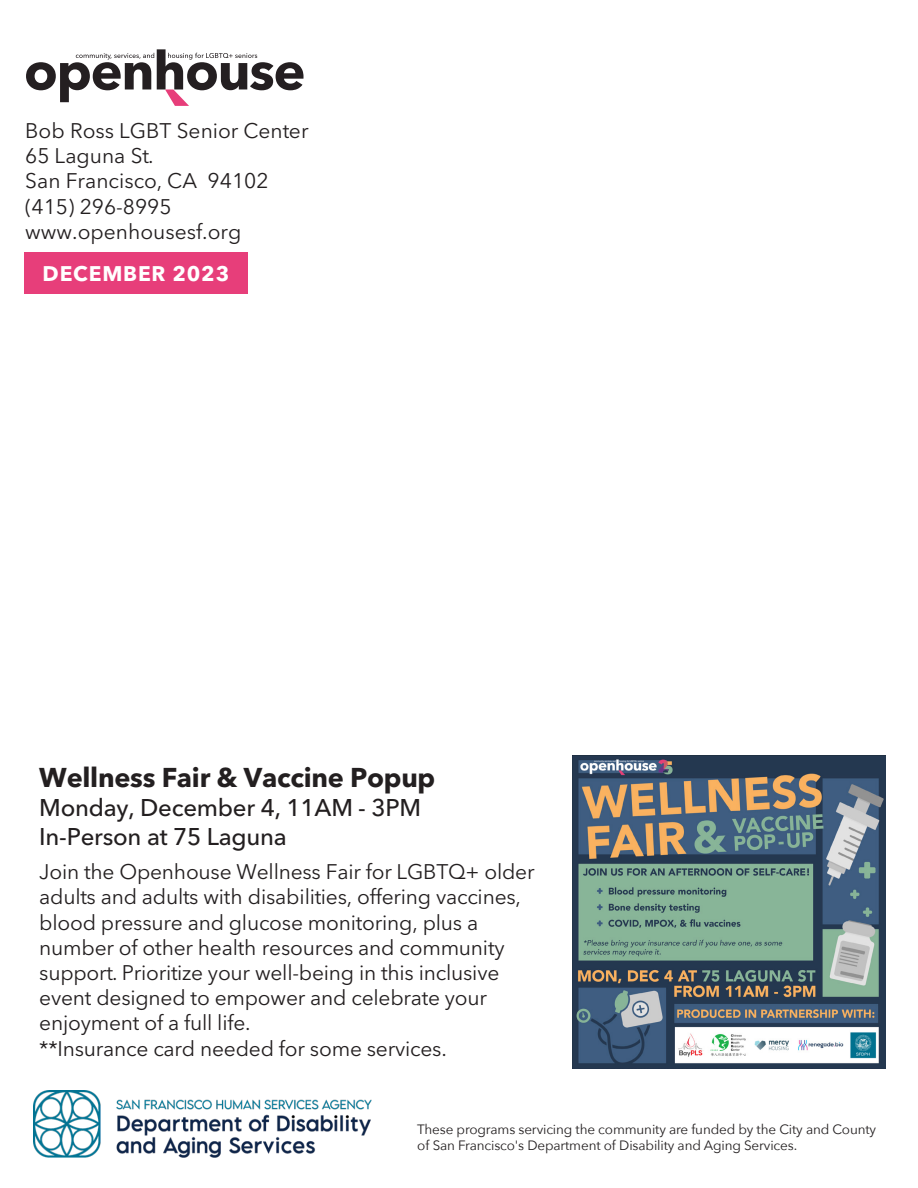
<style>
.page{position:relative;width:918px;height:1188px;background:#fff}
.page>*{position:absolute;margin:0;border:0;box-sizing:border-box;transform-origin:0 0}
.t1{font:700 27px "Avenir Next LT Pro";letter-spacing:-.01em;color:#231f20}
.t2{font:500 24px/28.8px "Avenir Next LT Pro";letter-spacing:-.01em;color:#231f20}
.t3{font:21px/25.2px "Avenir Next LT Pro";letter-spacing:-.01em;color:#231f20}
.t4{font:700 21px "Avenir Next LT Pro";letter-spacing:.04em;color:#fff}
.t5{font:13.5px/16.2px "Avenir Next";letter-spacing:-.01em;color:#231f20}
</style>
<div class="page">
<div style="left:25px;top:252px;width:223px;height:42px;background:#e73e7a"></div>
<img style="left:34px;top:1090px;width:337px;height:67px">
<svg style="left:26px;top:49px;width:278px;height:57px"></svg>
<img style="left:573px;top:756px;width:312px;height:312px">
<p class="t3" style="left:25px;top:117px;width:285px">Bob Ross LGBT Senior Center<br>65 Laguna St.<br>San Francisco, CA 94102 (415) 296-8995 www.openhousesf.org</p>
<p class="t4" style="left:43px;top:255px;width:188px">DECEMBER 2023</p>
<p class="t1" style="left:39px;top:755px;width:398px">Wellness Fair &amp; Vaccine Popup</p>
<p class="t2" style="left:39px;top:793px;width:383px">Monday, December 4, 11AM - 3PM<br>In-Person at 75 Laguna</p>
<p class="t3" style="left:39px;top:858px;width:497px">Join the Openhouse Wellness Fair for LGBTQ+ older adults and adults with disabilities, offering vaccines, blood pressure and glucose monitoring, plus a number of other health resources and community support. Prioritize your well-being in this inclusive event designed to empower and celebrate your enjoyment of a full life.<br>**Insurance card needed for some services.</p>
<p class="t5" style="left:417px;top:1121px;width:460px">These programs servicing the community are funded by the City and County of San Francisco's Department of Disability and Aging Services.</p>
</div>
